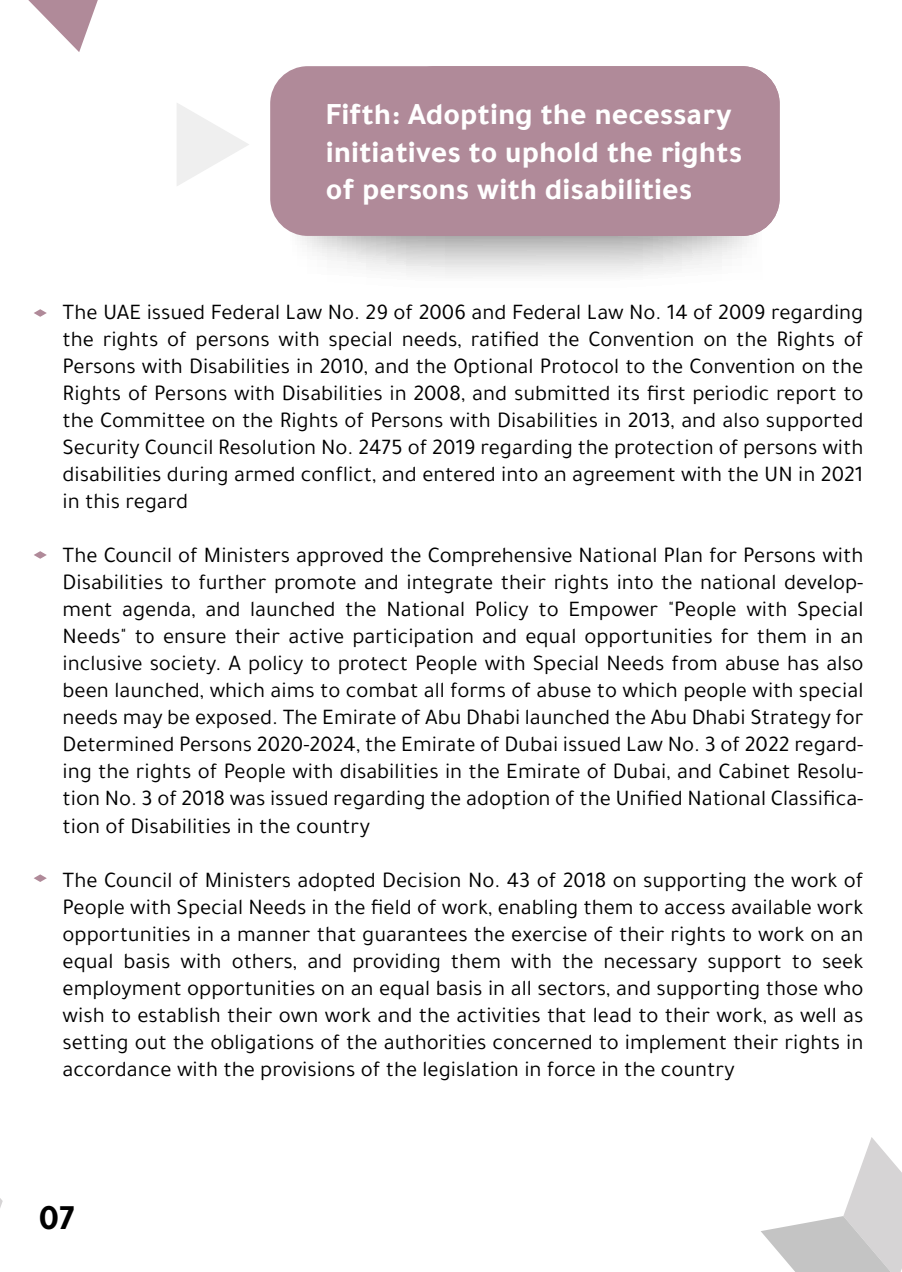
<style>
.page{position:relative;width:902px;height:1272px;background:#fff}
.page>*{position:absolute;margin:0;border:0;box-sizing:border-box;transform-origin:0 0}
.t1{font:700 36px "Tajawal";color:#000}
.t2{font:700 31.5px/37.8px "Tajawal";color:#fff}
.t3{font:22.5px/27px "Tajawal";color:#000;text-align:justify}
</style>
<div class="page">
<svg style="left:289px;top:230px;width:473px;height:46px"></svg>
<svg style="left:28px;top:0;width:70px;height:52px"></svg>
<svg style="left:177px;top:103px;width:72px;height:83px"></svg>
<div style="left:270px;top:66px;width:509px;height:170px;background:#b08a99;border-radius:38px"></div>
<svg style="left:0;top:1198px;width:3px;height:10px"></svg>
<svg style="left:761px;top:1137px;width:140px;height:134px"></svg>
<svg style="left:34px;top:309px;width:13px;height:8px"></svg>
<svg style="left:34px;top:551px;width:13px;height:7px"></svg>
<svg style="left:34px;top:874px;width:13px;height:8px"></svg>
<h2 class="t2" style="left:326px;top:94px;width:418px">Fifth: Adopting the necessary initiatives to uphold the rights of persons with disabilities</h2>
<p class="t3" style="left:63px;top:299px;width:802px">The UAE issued Federal Law No. 29 of 2006 and Federal Law No. 14 of 2009 regarding the rights of persons with special needs, ratified the Convention on the Rights of Persons with Disabilities in 2010, and the Optional Protocol to the Convention on the Rights of Persons with Disabilities in 2008, and submitted its first periodic report to the Committee on the Rights of Persons with Disabilities in 2013, and also supported Security Council Resolution No. 2475 of 2019 regarding the protection of persons with disabilities during armed conflict, and entered into an agreement with the UN in 2021 in this regard</p>
<p class="t3" style="left:63px;top:542px;width:802px">The Council of Ministers approved the Comprehensive National Plan for Persons with Disabilities to further promote and integrate their rights into the national develop&shy;ment agenda, and launched the National Policy to Empower "People with Special Needs" to ensure their active participation and equal opportunities for them in an inclusive society. A policy to protect People with Special Needs from abuse has also been launched, which aims to combat all forms of abuse to which people with special needs may be exposed. The Emirate of Abu Dhabi launched the Abu Dhabi Strategy for Determined Persons 2020-2024, the Emirate of Dubai issued Law No. 3 of 2022 regard&shy;ing the rights of People with disabilities in the Emirate of Dubai, and Cabinet Resolu&shy;tion No. 3 of 2018 was issued regarding the adoption of the Unified National Classifica&shy;tion of Disabilities in the country</p>
<p class="t3" style="left:63px;top:866px;width:802px">The Council of Ministers adopted Decision No. 43 of 2018 on supporting the work of People with Special Needs in the field of work, enabling them to access available work opportunities in a manner that guarantees the exercise of their rights to work on an equal basis with others, and providing them with the necessary support to seek employment opportunities on an equal basis in all sectors, and supporting those who wish to establish their own work and the activities that lead to their work, as well as setting out the obligations of the authorities concerned to implement their rights in accordance with the provisions of the legislation in force in the country</p>
<h1 class="t1" style="left:39px;top:1190px;width:37px">07</h1>
</div>
